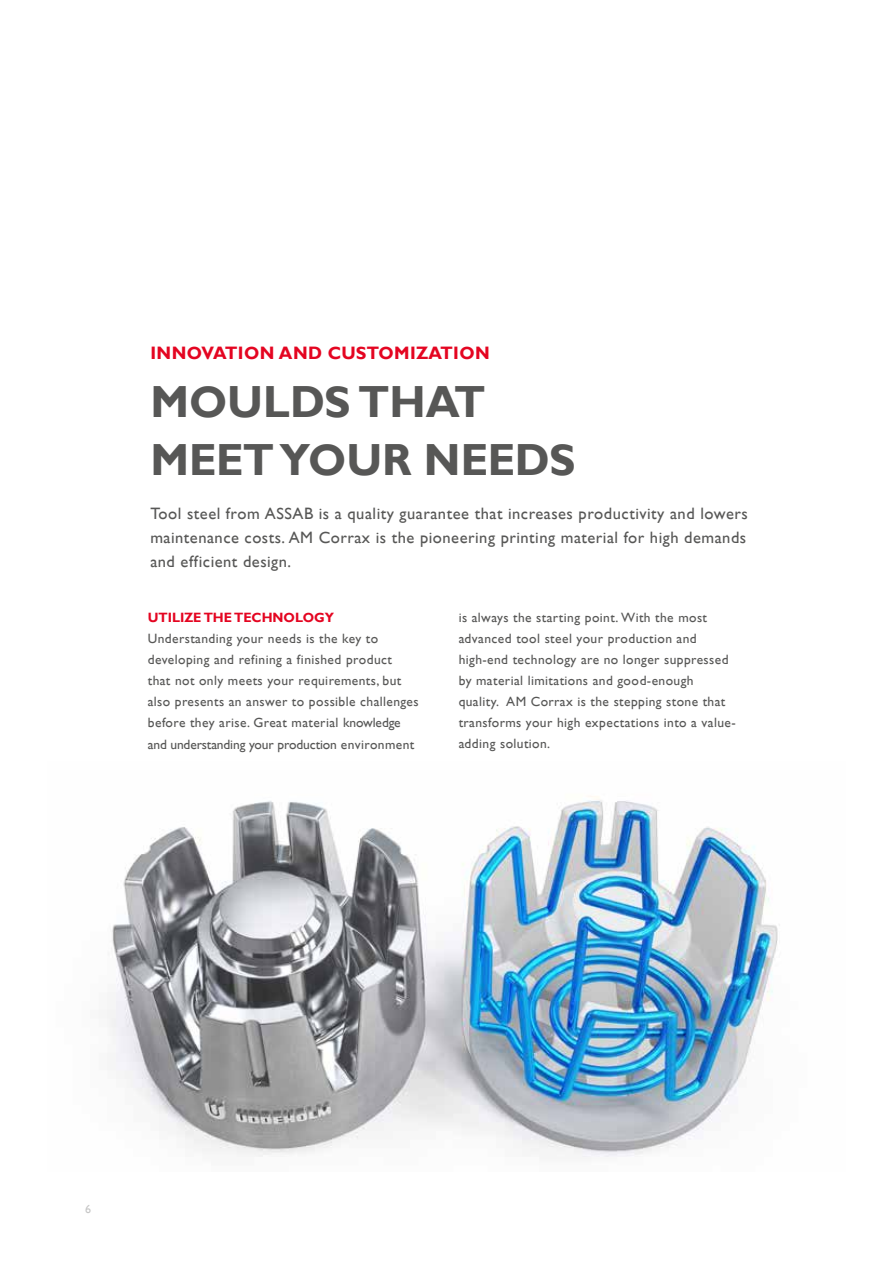
<style>
.page{position:relative;width:893px;height:1263px;background:#fff}
.page>*{position:absolute;margin:0;border:0;box-sizing:border-box;transform-origin:0 0}
.t1{font:700 45px/58.2px "Assab Gill";color:#575756}
.t2{font:700 18px "Assab Gill";letter-spacing:.025em;color:#e40521}
.t3{font:16.5px/24px "Assab Gill";letter-spacing:.03em;color:#575756;text-align:justify}
.t4{font:13.5px/21px "Assab Gill";letter-spacing:.03em;color:#575756}
.t5{font:700 13.5px "Assab Gill";color:#e40521}
.t6{font:12px "Assab Gill";color:#c6c6c6}
</style>
<div class="page">
<img style="left:107px;top:796px;width:673px;height:361px">
<h2 class="t2" style="left:150px;top:343px;width:341px">INNOVATION AND CUSTOMIZATION</h2>
<h1 class="t1" style="left:150px;top:373px;width:427px">MOULDS THAT<br>MEET YOUR NEEDS</h1>
<p class="t3" style="left:150px;top:502px;width:599px">Tool steel from ASSAB is a quality guarantee that increases productivity and lowers maintenance costs. AM Corrax is the pioneering printing material for high demands and efficient design.</p>
<p class="t5" style="left:148px;top:610px;width:188px">UTILIZE THE TECHNOLOGY</p>
<p class="t4" style="left:148px;top:629px;width:272px">Understanding your needs is the key to developing and refining a finished product<br>that not only meets your requirements, but also presents an answer to possible challenges before they arise. Great material knowledge and understanding your production environment</p>
<p class="t4" style="left:459px;top:607px;width:279px">is always the starting point. With the most advanced tool steel your production and high-end technology are no longer suppressed by material limitations and good-enough quality. AM Corrax is the stepping stone that transforms your high expectations into a value&shy;adding solution.</p>
<p class="t6" style="left:85px;top:1202px;width:7px">6</p>
</div>
